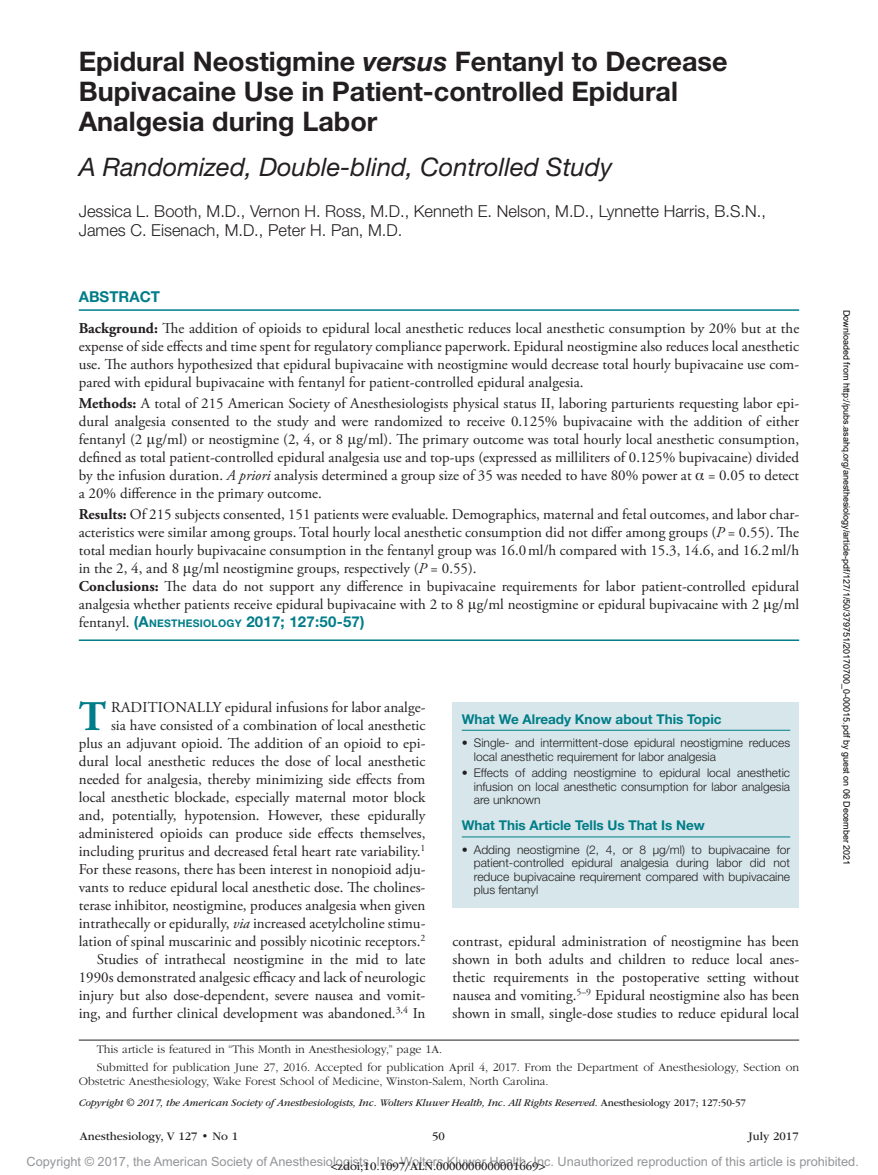
<style>
.page{position:relative;width:878px;height:1175px;background:#fff}
.page>*{position:absolute;margin:0;border:0;box-sizing:border-box;transform-origin:0 0}
.t1{font:700 42.15px "Adobe Garamond Pro";color:#007d88}
.t2{font:700 27px/30px "Helvetica Neue LT Std";color:#231f20}
.t3{font:italic 25.5px "Helvetica Neue LT Std";color:#231f20}
.t4{font:300 16.5px/19.5px "Helvetica Neue LT Std";color:#231f20}
.t5{font:15px/18px "Adobe Garamond Pro";color:#231f20;text-align:justify}
.t6{font:700 15px "Helvetica Neue LT Std";letter-spacing:.005em;color:#007d88}
.t7{font:700 13.5px "Helvetica Neue LT Std";color:#007d88}
.t8{font:12.75px "Arial MT Std";color:#939598}
.t9{font:300 12px/13.5px "Helvetica Neue LT Std";color:#231f20;text-align:justify}
.t10{font:300 12px/18px "ITC Garamond Std";color:#231f20}
.t11{font:12px "ITC Garamond Std";color:#231f20}
.t12{font:italic 10.5px "ITC Garamond Std";letter-spacing:-.01em;color:#231f20}
.t13{font:9px "Arial";color:#000}
.s1{font-style:italic}
.s2{font-weight:700}
.s3{font-family:"Gandhari Unicode"}
.s4{font-family:"Adobe Garamond Pro";font-weight:400;color:#231f20}
.s5{font-size:10.5px}
.s6{font-style:normal}
</style>
<div class="page">
<div style="left:452px;top:702px;width:347px;height:205px;background:#d6e6ea"></div>
<hr style="left:462px;top:730px;width:328px;height:1px;background:#007d88">
<hr style="left:462px;top:836px;width:328px;height:1px;background:#007d88">
<hr style="left:79px;top:309px;width:720px;height:2px;background:#007d88">
<hr style="left:79px;top:639px;width:720px;height:2px;background:#007d88">
<hr style="left:79px;top:1039px;width:720px;height:1px;background:#231f20">
<h2 class="t2" style="left:79px;top:46px;width:650px">Epidural Neostigmine <span class="s1">versus</span> Fentanyl to Decrease<br>Bupivacaine Use in Patient-controlled Epidural<br>Analgesia during Labor</h2>
<h3 class="t3" style="left:79px;top:152px;width:535px">A Randomized, Double-blind, Controlled Study</h3>
<p class="t4" style="left:79px;top:201px;width:688px">Jessica L. Booth, M.D., Vernon H. Ross, M.D., Kenneth E. Nelson, M.D., Lynnette Harris, B.S.N.,<br>James C. Eisenach, M.D., Peter H. Pan, M.D.</p>
<p class="t6" style="left:79px;top:287px;width:83px">ABSTRACT</p>
<p class="t5" style="left:79px;top:320px;width:722px"><span class="s2">Background:</span> The addition of opioids to epidural local anesthetic reduces local anesthetic consumption by 20% but at the expense of side effects and time spent for regulatory compliance paperwork. Epidural neostigmine also reduces local anesthetic use. The authors hypothesized that epidural bupivacaine with neostigmine would decrease total hourly bupivacaine use com&shy;pared with epidural bupivacaine with fentanyl for patient-controlled epidural analgesia.</p>
<p class="t5" style="left:79px;top:395px;width:721px"><span class="s2">Methods:</span> A total of 215 American Society of Anesthesiologists physical status II, laboring parturients requesting labor epi&shy;dural analgesia consented to the study and were randomized to receive 0.125% bupivacaine with the addition of either fentanyl (2 <span class="s3">μ</span>g/ml) or neostigmine (2, 4, or 8 <span class="s3">μ</span>g/ml). The primary outcome was total hourly local anesthetic consumption, defined as total patient-controlled epidural analgesia use and top-ups (expressed as milliliters of 0.125% bupivacaine) divided by the infusion duration. <span class="s1">A priori</span> analysis determined a group size of 35 was needed to have 80% power at <span class="s3">α</span> = 0.05 to detect a 20% difference in the primary outcome.</p>
<p class="t5" style="left:79px;top:506px;width:722px;text-align:left"><span class="s2">Results:</span> Of 215 subjects consented, 151 patients were evaluable. Demographics, maternal and fetal outcomes, and labor char&shy;acteristics were similar among groups. Total hourly local anesthetic consumption did not differ among groups (<span class="s1">P</span> = 0.55). The total median hourly bupivacaine consumption in the fentanyl group was 16.0ml/h compared with 15.3, 14.6, and 16.2ml/h in the 2, 4, and 8 <span class="s3">μ</span>g/ml neostigmine groups, respectively (<span class="s1">P</span> = 0.55).<br><span class="s2">Conclusions:</span> The data do not support any difference in bupivacaine requirements for labor patient-controlled epidural analgesia whether patients receive epidural bupivacaine with 2 to 8 <span class="s3">μ</span>g/ml neostigmine or epidural bupivacaine with 2 <span class="s3">μ</span>g/ml</p>
<p class="t6" style="left:79px;top:613px;width:287px"><span class="s4">fentanyl.</span> (A<span class="s5">NESTHESIOLOGY</span> 2017; 127:50-57)</p>
<h1 class="t1" style="left:79px;top:691px;width:29px">T</h1>
<p class="t5" style="left:79px;top:698px;width:348px;text-align:right">RADITIONALLY epidural infusions for labor analge-<br>sia have consisted of a combination of local anesthetic<br>plus an adjuvant opioid. The addition of an opioid to epi&shy;dural local anesthetic reduces the dose of local anesthetic needed for analgesia, thereby minimizing side effects from local anesthetic blockade, especially maternal motor block and, potentially, hypotension. However, these epidurally administered opioids can produce side effects themselves, including pruritus and decreased fetal heart rate variability.<sup>1<br></sup>For these reasons, there has been interest in nonopioid adju&shy;vants to reduce epidural local anesthetic dose. The cholines&shy;terase inhibitor, neostigmine, produces analgesia when given intrathecally or epidurally, <span class="s1">via</span> increased acetylcholine stimu&shy;lation of spinal muscarinic and possibly nicotinic receptors.<sup>2<br></sup>Studies of intrathecal neostigmine in the mid to late 1990s demonstrated analgesic efficacy and lack of neurologic injury but also dose-dependent, severe nausea and vomit&shy;ing, and further clinical development was abandoned.<sup>3,4</sup> In</p>
<p class="t7" style="left:462px;top:710px;width:261px">What We Already Know about This Topic</p>
<p class="t9" style="left:474px;top:736px;width:318px;text-indent:-12px">• Single- and intermittent-dose epidural neostigmine reduces local anesthetic requirement for labor analgesia</p>
<p class="t9" style="left:474px;top:766px;width:318px;text-indent:-12px">• Effects of adding neostigmine to epidural local anesthetic infusion on local anesthetic consumption for labor analgesia are unknown</p>
<p class="t7" style="left:462px;top:817px;width:244px">What This Article Tells Us That Is New</p>
<p class="t9" style="left:474px;top:842px;width:318px;text-indent:-12px">• Adding neostigmine (2, 4, or 8 μg/ml) to bupivacaine for patient-controlled epidural analgesia during labor did not reduce bupivacaine requirement compared with bupivacaine plus fentanyl</p>
<p class="t5" style="left:452px;top:932px;width:348px">contrast, epidural administration of neostigmine has been shown in both adults and children to reduce local anes&shy;thetic requirements in the postoperative setting without nausea and vomiting.<sup>5–9</sup> Epidural neostigmine also has been shown in small, single-dose studies to reduce epidural local</p>
<p class="t10" style="left:97px;top:1040px;width:704px">This article is featured in “This Month in Anesthesiology,” page 1A.<br>Submitted for publication June 27, 2016. Accepted for publication April 4, 2017. From the Department of Anesthesiology, Section on</p>
<p class="t10" style="left:79px;top:1072px;width:471px">Obstetric Anesthesiology, Wake Forest School of Medicine, Winston-Salem, North Carolina.</p>
<p class="t12" style="left:79px;top:1096px;width:668px">Copyright © 2017, the American Society of Anesthesiologists, Inc. Wolters Kluwer Health, Inc. All Rights Reserved. <span class="s6">Anesthesiology 2017; 127:50-57</span></p>
<p class="t11" style="left:80px;top:1130px;width:160px">Anesthesiology, V 127 • No 1</p>
<p class="t11" style="left:432px;top:1130px;width:14px">50</p>
<p class="t11" style="left:748px;top:1130px;width:52px">July 2017</p>
<p class="t13" style="left:850px;top:309px;width:557px;rotate:90deg">Downloaded from http://pubs.asahq.org/anesthesiology/article-pdf/127/1/50/379751/20170700_0-00015.pdf by guest on 06 December 2021</p>
<p class="t8" style="left:27px;top:1154px;width:833px">Copyright © 2017, the American Society of Anesthesiologists, Inc. Wolters Kluwer Health, Inc. Unauthorized reproduction of this article is prohibited.</p>
<p class="t11" style="left:330px;top:1159px;width:216px">&lt;zdoi;10.1097/ALN.0000000000001669&gt;</p>
</div>
